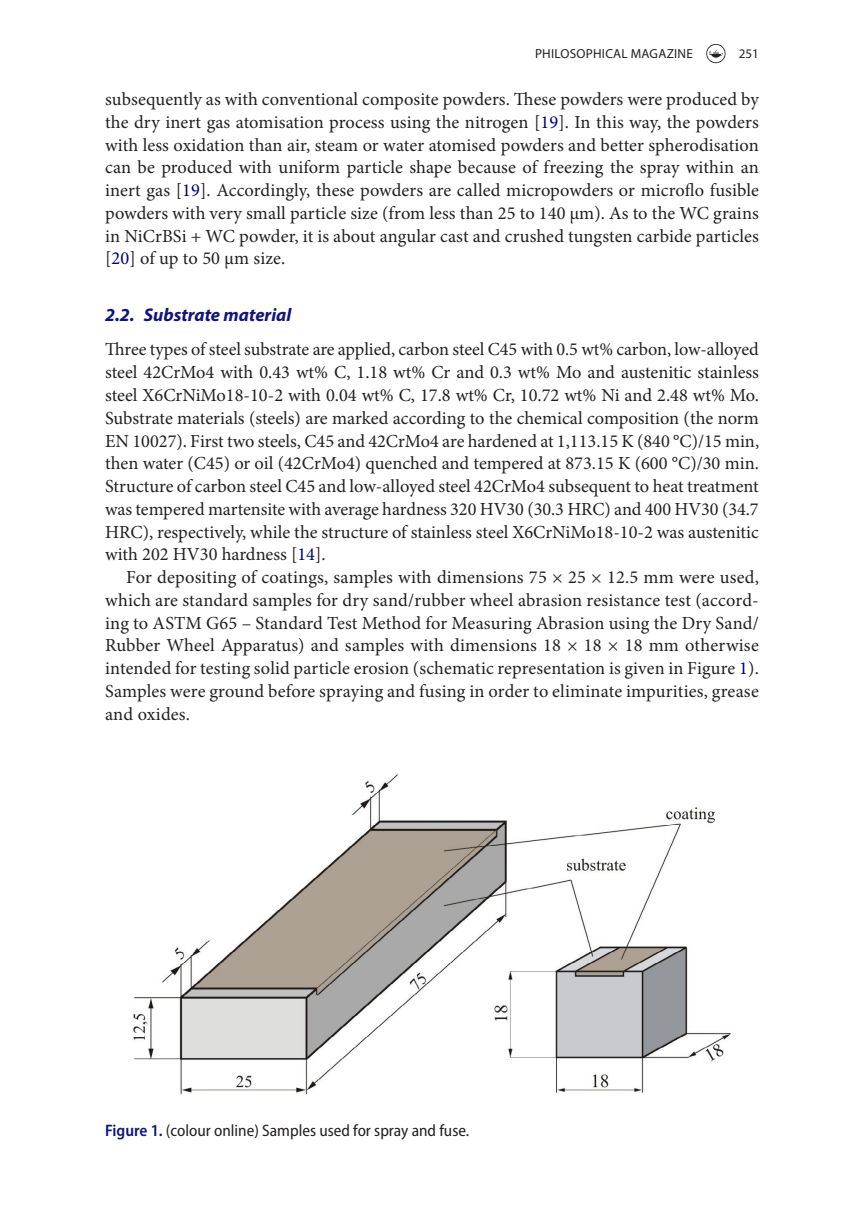
<style>
.page{position:relative;width:864px;height:1231px;background:#fff}
.page>*{position:absolute;margin:0;border:0;box-sizing:border-box;transform-origin:0 0}
.t1{font:18.38px/22.8px "Minion Pro";color:#231f20;text-align:justify}
.t2{font:italic 700 18.38px "Myriad Pro";color:#10147e}
.t3{font:semi-condensed 16.62px "Myriad Pro";color:#231f20}
.t4{font:13.12px "Myriad Pro";letter-spacing:.02em;color:#231f20}
.s1{color:#000080}
.s2{font-weight:600;color:#10147e}
</style>
<div class="page">
<svg style="left:706px;top:44px;width:19px;height:19px"></svg>
<img style="left:133px;top:774px;width:598px;height:321px">
<p class="t4" style="left:535px;top:45px;width:159px">PHILOSOPHICAL MAGAZINE</p>
<p class="t4" style="left:738px;top:45px;width:22px">251</p>
<p class="t1" style="left:105px;top:88px;width:655px">subsequently as with conventional composite powders. These powders were produced by the dry inert gas atomisation process using the nitrogen [<span class="s1">19</span>]. In this way, the powders with less oxidation than air, steam or water atomised powders and better spherodisation can be produced with uniform particle shape because of freezing the spray within an inert gas [<span class="s1">19</span>]. Accordingly, these powders are called micropowders or microflo fusible powders with very small particle size (from less than 25 to 140 μm). As to the WC grains in NiCrBSi + WC powder, it is about angular cast and crushed tungsten carbide particles [<span class="s1">20</span>] of up to 50 μm size.</p>
<p class="t2" style="left:105px;top:303px;width:188px">2.2. Substrate material</p>
<p class="t1" style="left:105px;top:338px;width:655px">Three types of steel substrate are applied, carbon steel C45 with 0.5 wt% carbon, low-alloyed steel 42CrMo4 with 0.43 wt% C, 1.18 wt% Cr and 0.3 wt% Mo and austenitic stainless steel X6CrNiMo18-10-2 with 0.04 wt% C, 17.8 wt% Cr, 10.72 wt% Ni and 2.48 wt% Mo.<br>Substrate materials (steels) are marked according to the chemical composition (the norm EN 10027). First two steels, C45 and 42CrMo4 are hardened at 1,113.15 K (840 °C)/15 min, then water (C45) or oil (42CrMo4) quenched and tempered at 873.15 K (600 °C)/30 min.<br>Structure of carbon steel C45 and low-alloyed steel 42CrMo4 subsequent to heat treatment was tempered martensite with average hardness 320 HV30 (30.3 HRC) and 400 HV30 (34.7<br>HRC), respectively, while the structure of stainless steel X6CrNiMo18-10-2 was austenitic with 202 HV30 hardness [<span class="s1">14</span>].</p>
<p class="t1" style="left:105px;top:566px;width:655px;text-indent:21px">For depositing of coatings, samples with dimensions 75 × 25 × 12.5 mm were used, which are standard samples for dry sand/rubber wheel abrasion resistance test (accord&shy;ing to ASTM G65 – Standard Test Method for Measuring Abrasion using the Dry Sand/ Rubber Wheel Apparatus) and samples with dimensions 18 × 18 × 18 mm otherwise intended for testing solid particle erosion (schematic representation is given in Figure <span class="s1">1</span>).<br>Samples were ground before spraying and fusing in order to eliminate impurities, grease and oxides.</p>
<p class="t3" style="left:105px;top:1121px;width:365px"><span class="s2">Figure 1.</span> (colour online) Samples used for spray and fuse.</p>
</div>
